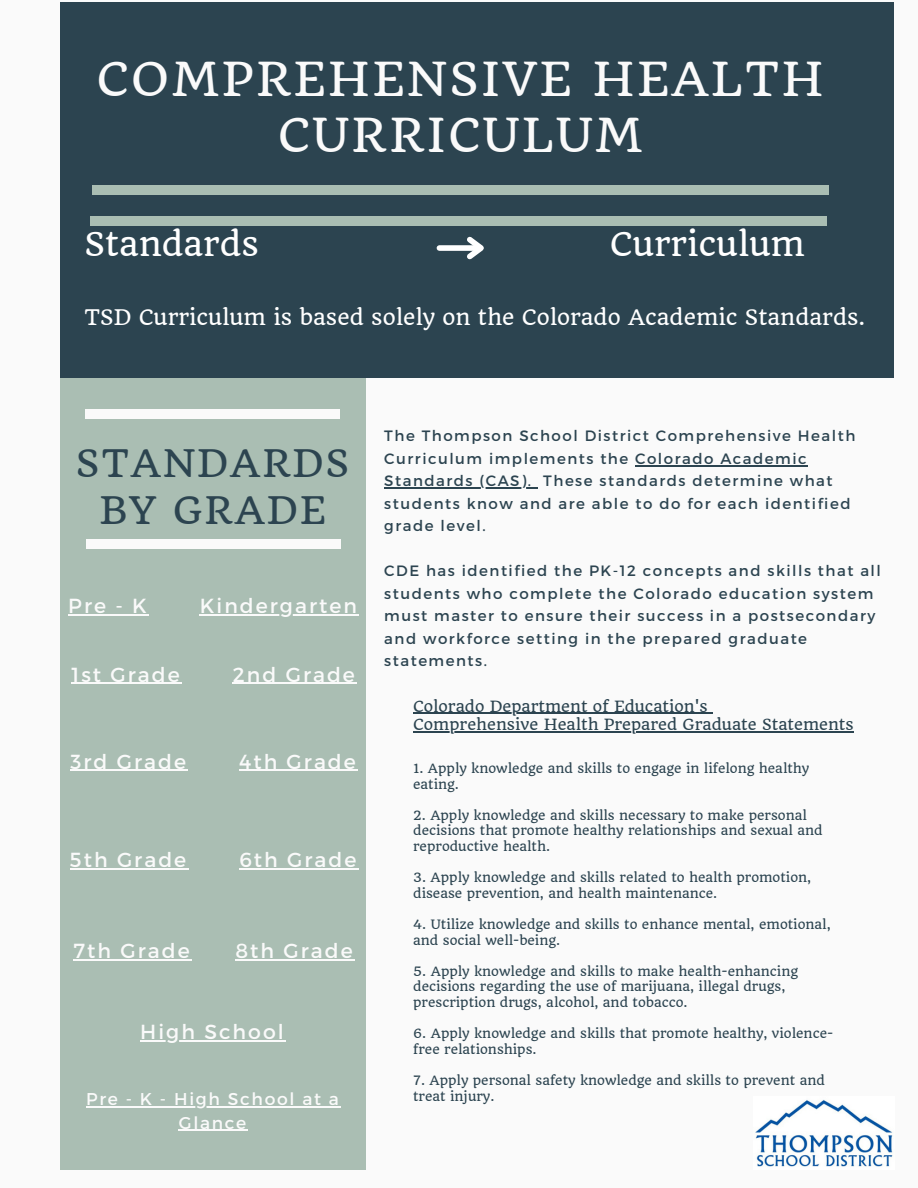
<style>
.page{position:relative;width:918px;height:1188px;background:#fafafa}
.page>*{position:absolute;margin:0;border:0;box-sizing:border-box;transform-origin:0 0}
.t1{font:45.75px "Quando";letter-spacing:.05em;color:#fafafa}
.t2{font:37.05px/46.7px "Quando";letter-spacing:.05em;color:#2c4450;text-align:center}
.t3{font:32.25px "Quando";color:#fff}
.t4{font:21px "Quando";color:#fff}
.t5{font:20.4px "Montserrat";letter-spacing:.1em;color:#fafafa}
.t6{font:17.1px/23.7px "Montserrat";letter-spacing:.1em;color:#fafafa;text-align:center}
.t7{font:15.15px "Quando";color:#2c4450}
.t8{font:15px/22.5px "Montserrat";letter-spacing:.1em;color:#2c4450}
.t9{font:12.6px/15.6px "Quando";color:#2c4450}
</style>
<div class="page">
<div style="left:60px;top:3px;width:834px;height:374px;background:#2c4450"></div>
<div style="left:60px;top:378px;width:305px;height:792px;background:#aabeb3"></div>
<div style="left:92px;top:185px;width:737px;height:9px;background:#aabeb3"></div>
<div style="left:90px;top:217px;width:737px;height:9px;background:#aabeb3"></div>
<div style="left:85px;top:409px;width:254px;height:9px;background:#fafafa"></div>
<div style="left:86px;top:539px;width:255px;height:9px;background:#fafafa"></div>
<div style="left:439px;top:245px;width:41px;height:6px;background:#fff"></div>
<svg style="left:462px;top:236px;width:22px;height:24px"></svg>
<img style="left:755px;top:1100px;width:138px;height:67px">
<hr style="left:68px;top:614px;width:81px;height:2px;background:#fafafa">
<hr style="left:200px;top:614px;width:159px;height:2px;background:#fafafa">
<hr style="left:71px;top:683px;width:111px;height:1px;background:#fafafa">
<hr style="left:233px;top:683px;width:124px;height:1px;background:#fafafa">
<hr style="left:70px;top:770px;width:118px;height:1px;background:#fafafa">
<hr style="left:239px;top:770px;width:119px;height:1px;background:#fafafa">
<hr style="left:70px;top:868px;width:118px;height:1px;background:#fafafa">
<hr style="left:239px;top:868px;width:119px;height:1px;background:#fafafa">
<hr style="left:74px;top:959px;width:118px;height:1px;background:#fafafa">
<hr style="left:236px;top:959px;width:119px;height:1px;background:#fafafa">
<hr style="left:86px;top:1106px;width:255px;height:1px;background:#fafafa">
<hr style="left:179px;top:1130px;width:69px;height:1px;background:#fafafa">
<hr style="left:635px;top:465px;width:173px;height:1px;background:#2c4450">
<hr style="left:384px;top:488px;width:149px;height:1px;background:#2c4450">
<hr style="left:413px;top:713px;width:295px;height:1px;background:#2c4450">
<hr style="left:413px;top:731px;width:441px;height:1px;background:#2c4450">
<hr style="left:140px;top:1040px;width:146px;height:2px;background:#fafafa">
<p class="t1" style="left:96px;top:51px;width:729px">COMPREHENSIVE HEALTH</p>
<p class="t1" style="left:278px;top:107px;width:366px">CURRICULUM</p>
<p class="t3" style="left:85px;top:224px;width:176px">Standards</p>
<p class="t3" style="left:610px;top:224px;width:197px">Curriculum</p>
<p class="t4" style="left:85px;top:304px;width:782px">TSD Curriculum is based solely on the Colorado Academic Standards.</p>
<p class="t2" style="left:76px;top:440px;width:275px">STANDARDS<br>BY GRADE</p>
<p class="t5" style="left:68px;top:593px;width:80px">Pre - K</p>
<p class="t5" style="left:200px;top:593px;width:159px">Kindergarten</p>
<p class="t5" style="left:71px;top:661px;width:110px">1st Grade</p>
<p class="t5" style="left:233px;top:661px;width:124px">2nd Grade</p>
<p class="t5" style="left:70px;top:748px;width:117px">3rd Grade</p>
<p class="t5" style="left:239px;top:748px;width:118px">4th Grade</p>
<p class="t5" style="left:70px;top:846px;width:118px">5th Grade</p>
<p class="t5" style="left:239px;top:846px;width:119px">6th Grade</p>
<p class="t5" style="left:74px;top:937px;width:118px">7th Grade</p>
<p class="t5" style="left:236px;top:937px;width:119px">8th Grade</p>
<p class="t5" style="left:140px;top:1019px;width:145px">High School</p>
<p class="t6" style="left:86px;top:1086px;width:254px">Pre - K - High School at a<br>Glance</p>
<p class="t8" style="left:384px;top:424px;width:473px">The Thompson School District Comprehensive Health Curriculum implements the Colorado Academic Standards (CAS). These standards determine what students know and are able to do for each identified grade level.</p>
<p class="t8" style="left:384px;top:559px;width:498px">CDE has identified the PK-12 concepts and skills that all students who complete the Colorado education system must master to ensure their success in a postsecondary and workforce setting in the prepared graduate statements.</p>
<p class="t7" style="left:413px;top:697px;width:296px">Colorado Department of Education's</p>
<p class="t7" style="left:413px;top:715px;width:442px">Comprehensive Health Prepared Graduate Statements</p>
<p class="t9" style="left:413px;top:761px;width:398px">1. Apply knowledge and skills to engage in lifelong healthy eating.</p>
<p class="t9" style="left:413px;top:807px;width:411px">2. Apply knowledge and skills necessary to make personal decisions that promote healthy relationships and sexual and reproductive health.</p>
<p class="t9" style="left:413px;top:870px;width:400px">3. Apply knowledge and skills related to health promotion, disease prevention, and health maintenance.</p>
<p class="t9" style="left:413px;top:917px;width:419px">4. Utilize knowledge and skills to enhance mental, emotional, and social well-being.</p>
<p class="t9" style="left:413px;top:963px;width:386px">5. Apply knowledge and skills to make health-enhancing decisions regarding the use of marijuana, illegal drugs, prescription drugs, alcohol, and tobacco.</p>
<p class="t9" style="left:413px;top:1026px;width:422px">6. Apply knowledge and skills that promote healthy, violence&shy;free relationships.</p>
<p class="t9" style="left:413px;top:1073px;width:413px">7. Apply personal safety knowledge and skills to prevent and treat injury.</p>
</div>
